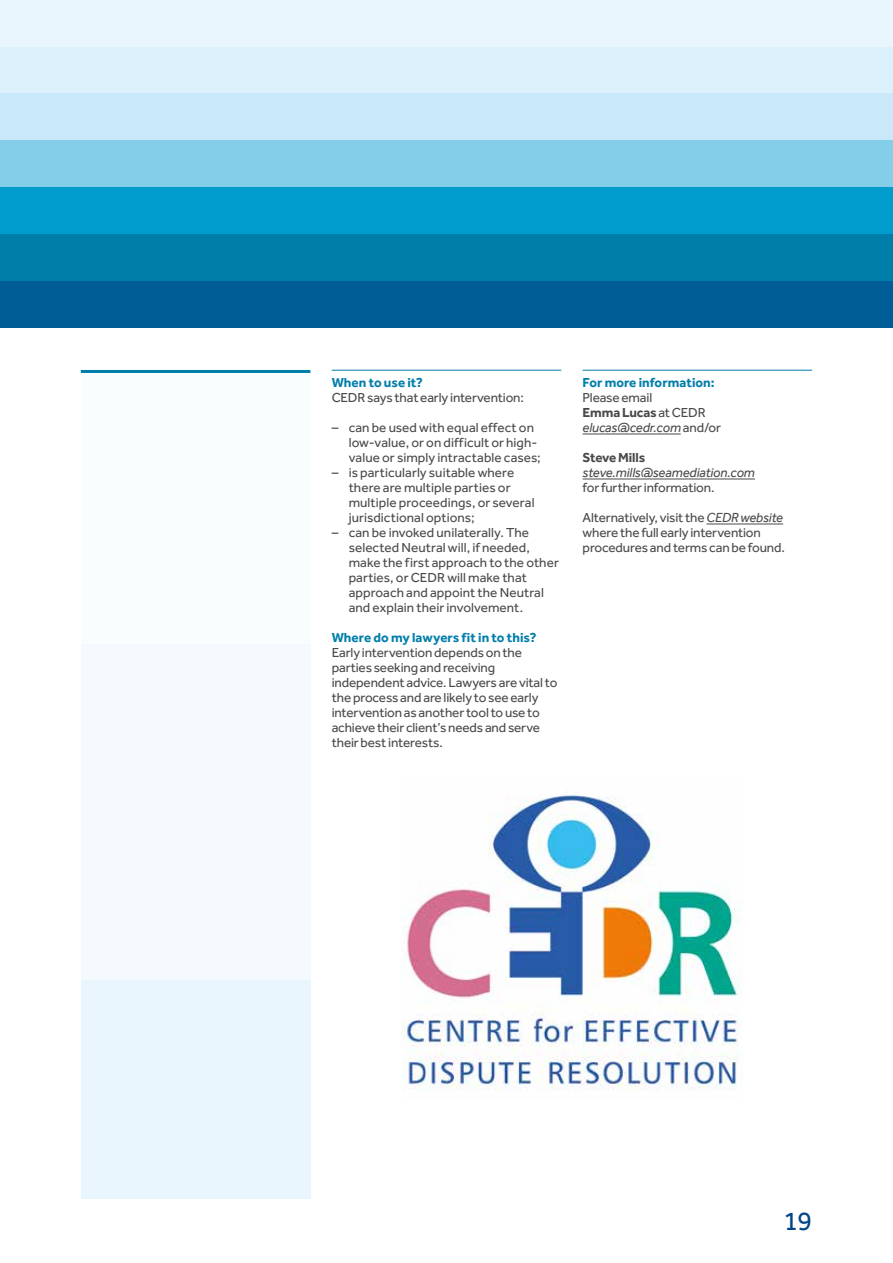
<style>
.page{position:relative;width:893px;height:1263px;background:#fff}
.page>*{position:absolute;margin:0;border:0;box-sizing:border-box;transform-origin:0 0}
.t1{font:27px "Effra";color:#004587}
.t2{font:13.5px/15px "Effra";letter-spacing:-.005em;color:#4a4a49}
.t3{font:700 13.5px "Effra";color:#007eaa}
.t4{font:italic 13.5px "Effra";letter-spacing:-.01em;color:#4a4a49}
.t5{font:700 13.5px "Effra";letter-spacing:-.02em;color:#4a4a49}
.s1{font-weight:700}
.s2{font-style:italic}
</style>
<div class="page">
<div style="left:0;top:0;width:893px;height:47px;background:#eaf6fe"></div>
<div style="left:0;top:47px;width:893px;height:47px;background:#ddf1fd"></div>
<div style="left:0;top:94px;width:893px;height:46px;background:#c9e9fb"></div>
<div style="left:0;top:140px;width:893px;height:47px;background:#85cee9"></div>
<div style="left:0;top:187px;width:893px;height:47px;background:#009ccd"></div>
<div style="left:0;top:234px;width:893px;height:47px;background:#007eaa"></div>
<div style="left:0;top:281px;width:893px;height:46px;background:#005d95"></div>
<div style="left:81px;top:980px;width:229px;height:219px;background:#eaf6fe"></div>
<div style="left:81px;top:644px;width:229px;height:336px;background:#f4fafe"></div>
<div style="left:81px;top:370px;width:229px;height:274px;background:#fafdfe"></div>
<img style="left:401px;top:792px;width:340px;height:299px">
<hr style="left:332px;top:370px;width:229px;height:1px;background:#007eaa">
<hr style="left:583px;top:370px;width:229px;height:1px;background:#007eaa">
<hr style="left:583px;top:434px;width:98px;height:1px;background:#4a4a49">
<hr style="left:583px;top:479px;width:172px;height:1px;background:#4a4a49">
<hr style="left:706px;top:524px;width:77px;height:1px;background:#4a4a49">
<hr style="left:81px;top:370px;width:229px;height:3px;background:#007eaa">
<p class="t3" style="left:332px;top:375px;width:93px">When to use it?</p>
<p class="t2" style="left:332px;top:390px;width:194px">CEDR says that early intervention:</p>
<p class="t2" style="left:349px;top:420px;width:194px;text-indent:-17px">– can be used with equal effect on low-value, or on difficult or high&shy;value or simply intractable cases;</p>
<p class="t2" style="left:349px;top:465px;width:187px;text-indent:-17px">– is particularly suitable where there are multiple parties or multiple proceedings, or several jurisdictional options;</p>
<p class="t2" style="left:349px;top:525px;width:212px;text-indent:-17px">– can be invoked unilaterally. The selected Neutral will, if needed, make the first approach to the other parties, or CEDR will make that approach and appoint the Neutral and explain their involvement.</p>
<p class="t3" style="left:332px;top:630px;width:206px">Where do my lawyers fit in to this?</p>
<p class="t2" style="left:332px;top:645px;width:227px">Early intervention depends on the parties seeking and receiving independent advice. Lawyers are vital to the process and are likely to see early intervention as another tool to use to achieve their client’s needs and serve their best interests.</p>
<p class="t3" style="left:583px;top:375px;width:134px">For more information:</p>
<p class="t2" style="left:583px;top:390px;width:140px">Please email<br><span class="s1">Emma Lucas</span> at CEDR <span class="s2">elucas@cedr.com</span> and/or</p>
<p class="t5" style="left:583px;top:450px;width:64px">Steve Mills</p>
<p class="t4" style="left:583px;top:465px;width:174px">steve.mills@seamediation.com</p>
<p class="t2" style="left:583px;top:480px;width:133px">for further information.</p>
<p class="t2" style="left:583px;top:510px;width:204px">Alternatively, visit the <span class="s2">CEDR website </span>where the full early intervention procedures and terms can be found.</p>
<h1 class="t1" style="left:784px;top:1205px;width:30px">19</h1>
</div>
